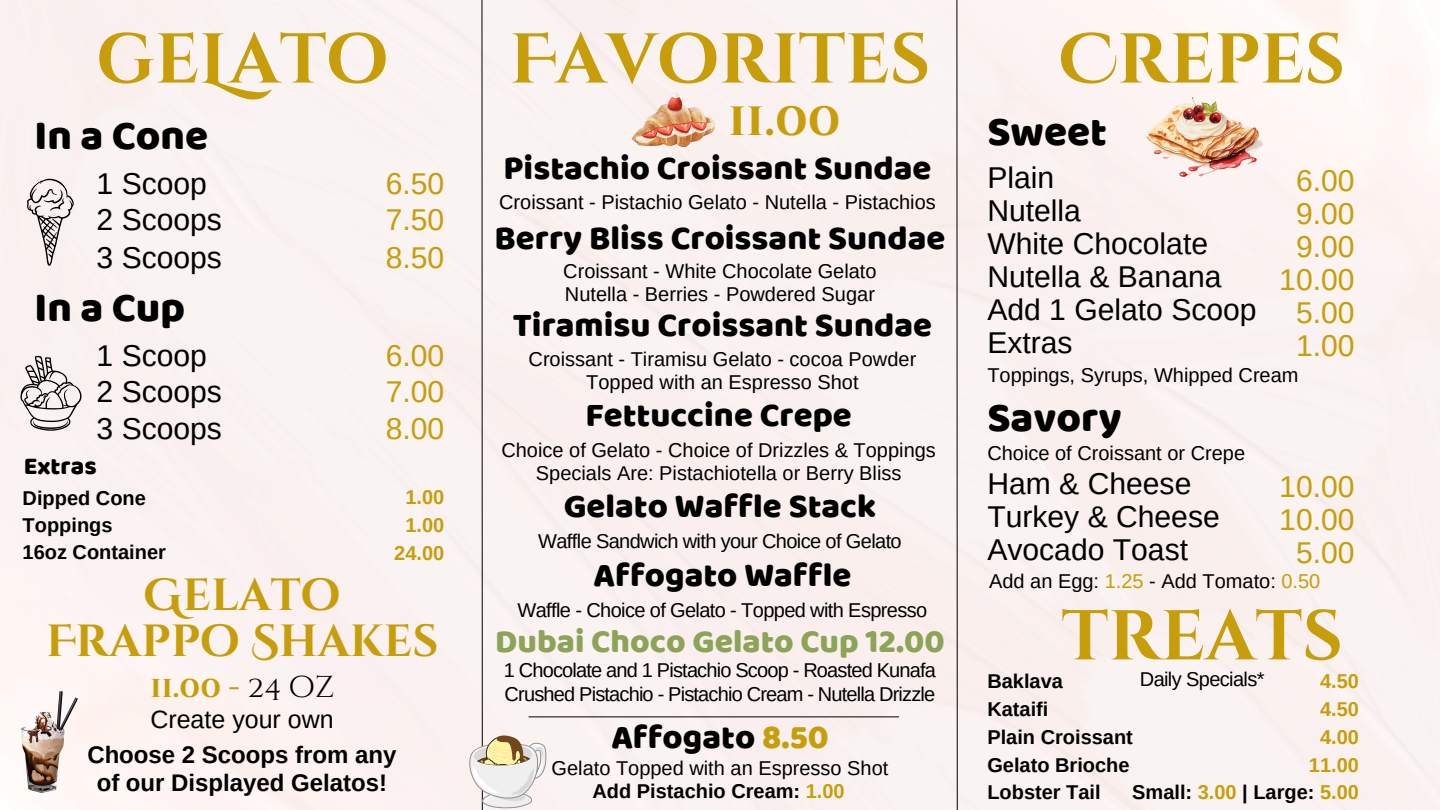
<style>
.page{position:relative;width:1440px;height:810px;background:#f9f2f1}
.page>*{position:absolute;margin:0;border:0;box-sizing:border-box;transform-origin:0 0}
.t1{font:700 70.3px "Cinzel Decorative";color:#c79d09}
.t2{font:700 47.6px "Cinzel Decorative";color:#c79d09}
.t3{font:700 45px/46.5px "Cinzel Decorative";color:#c79d09;text-align:center}
.t4{font:42.2px "Baloo";color:#000}
.t5{font:34.5px "Baloo";color:#000}
.t6{font:33.5px "Baloo";color:#8da358}
.t7{font:30.1px/33px "Arimo";color:#000}
.t8{font:30.1px/33px "Arimo";color:#c79d09;text-align:center}
.t9{font:700 30.1px "Cinzel Decorative";color:#c79d09}
.t10{font:25px "Arimo";color:#000}
.t11{font:25px "Baloo";color:#000}
.t12{font:700 24px/27.8px "Arimo";color:#000;text-align:center}
.t13{font:20px "Arimo";color:#000}
.t14{font:700 20px "Arimo";color:#000}
.t15{font:20px "Arimo";letter-spacing:-.03em;color:#000}
.t16{font:20px "Arimo";letter-spacing:-.04em;color:#000}
.t17{font:700 20px "Arimo";color:#c79d09}
.s1{font-weight:400;color:#000}
.s2{color:#c79d09}
</style>
<div class="page">
<svg style="left:956px;top:0;width:2px;height:810px;background:#7b7776"></svg>
<img style="left:632px;top:93px;width:82px;height:54px">
<hr style="left:529px;top:717px;width:370px;height:1px;background:#000">
<svg style="left:20px;top:356px;width:62px;height:75px"></svg>
<svg style="left:4px;top:171px;width:94px;height:97px"></svg>
<svg style="left:467px;top:0;width:79px;height:810px"></svg>
<img style="left:13px;top:692px;width:65px;height:100px">
<img style="left:1145px;top:97px;width:117px;height:80px">
<p class="t1" style="left:96px;top:14px;width:294px">GELATO</p>
<h1 class="t4" style="left:35px;top:110px;width:175px">In a Cone</h1>
<h3 class="t7" style="left:97px;top:167px;width:112px">1 Scoop</h3>
<h5 class="t8" style="left:386px;top:167px;width:60px">6.50</h5>
<p class="t7" style="left:97px;top:203px;width:127px">2 Scoops</p>
<h5 class="t8" style="left:386px;top:203px;width:60px">7.50</h5>
<h5 class="t7" style="left:97px;top:241px;width:127px">3 Scoops</h5>
<h5 class="t8" style="left:386px;top:241px;width:60px">8.50</h5>
<h5 class="t4" style="left:35px;top:282px;width:152px">In a Cup</h5>
<h5 class="t7" style="left:97px;top:339px;width:112px">1 Scoop</h5>
<h3 class="t8" style="left:386px;top:339px;width:60px">6.00</h3>
<p class="t7" style="left:97px;top:375px;width:127px">2 Scoops</p>
<h5 class="t8" style="left:386px;top:375px;width:60px">7.00</h5>
<h5 class="t7" style="left:97px;top:412px;width:127px">3 Scoops</h5>
<h5 class="t8" style="left:386px;top:412px;width:60px">8.00</h5>
<h4 class="t11" style="left:24px;top:451px;width:74px">Extras</h4>
<p class="t14" style="left:23px;top:487px;width:125px">Dipped Cone</p>
<p class="t14" style="left:23px;top:514px;width:91px">Toppings</p>
<p class="t14" style="left:23px;top:541px;width:145px">16oz Container</p>
<h1 class="t17" style="left:405px;top:486px;width:40px">1.00</h1>
<p class="t17" style="left:405px;top:514px;width:40px">1.00</p>
<h3 class="t17" style="left:394px;top:542px;width:52px">24.00</h3>
<h5 class="t3" style="left:46px;top:573px;width:394px">GELATO<br>FRAPPO SHAKES</h5>
<h5 class="t9" style="left:150px;top:668px;width:186px">11.00 - <span class="s1">24 oz</span></h5>
<p class="t10" style="left:150px;top:706px;width:185px">Create your own</p>
<h3 class="t12" style="left:87px;top:741px;width:311px">Choose 2 Scoops from any of our Displayed Gelatos!</h3>
<h5 class="t1" style="left:510px;top:14px;width:422px">FAVORITES</h5>
<p class="t2" style="left:728px;top:89px;width:114px">11.00</p>
<h5 class="t5" style="left:504px;top:147px;width:429px">Pistachio Croissant Sundae</h5>
<h5 class="t13" style="left:499px;top:191px;width:438px">Croissant - Pistachio Gelato - Nutella - Pistachios</h5>
<p class="t5" style="left:495px;top:217px;width:452px">Berry Bliss Croissant Sundae</p>
<p class="t13" style="left:563px;top:260px;width:315px">Croissant - White Chocolate Gelato</p>
<p class="t13" style="left:565px;top:283px;width:312px">Nutella - Berries - Powdered Sugar</p>
<p class="t5" style="left:513px;top:304px;width:421px">Tiramisu Croissant Sundae</p>
<p class="t13" style="left:529px;top:348px;width:389px">Croissant - Tiramisu Gelato - cocoa Powder</p>
<p class="t13" style="left:586px;top:371px;width:274px">Topped with an Espresso Shot</p>
<h2 class="t5" style="left:585px;top:394px;width:268px">Fettuccine Crepe</h2>
<h5 class="t13" style="left:501px;top:439px;width:436px">Choice of Gelato - Choice of Drizzles &amp; Toppings</h5>
<p class="t13" style="left:536px;top:462px;width:367px">Specials Are: Pistachiotella or Berry Bliss</p>
<p class="t5" style="left:564px;top:485px;width:314px">Gelato Waffle Stack</p>
<p class="t15" style="left:538px;top:529px;width:365px">Waffle Sandwich with your Choice of Gelato</p>
<h1 class="t5" style="left:594px;top:554px;width:259px">Affogato Waffle</h1>
<p class="t15" style="left:518px;top:599px;width:411px">Waffle - Choice of Gelato - Topped with Espresso</p>
<p class="t6" style="left:495px;top:621px;width:451px">Dubai Choco Gelato Cup 12.00</p>
<h1 class="t16" style="left:504px;top:659px;width:434px">1 Chocolate and 1 Pistachio Scoop - Roasted Kunafa</h1>
<p class="t16" style="left:505px;top:682px;width:432px">Crushed Pistachio - Pistachio Cream - Nutella Drizzle</p>
<p class="t5" style="left:611px;top:716px;width:219px">Affogato <span class="s2">8.50</span></p>
<h6 class="t13" style="left:552px;top:756px;width:338px">Gelato Topped with an Espresso Shot</h6>
<h5 class="t14" style="left:593px;top:780px;width:254px">Add Pistachio Cream: <span class="s2">1.00</span></h5>
<h2 class="t1" style="left:1059px;top:14px;width:287px">CREPES</h2>
<h4 class="t4" style="left:987px;top:106px;width:121px">Sweet</h4>
<p class="t7" style="left:987px;top:161px;width:271px">Plain<br>Nutella<br>White Chocolate<br>Nutella &amp; Banana<br>Add 1 Gelato Scoop<br>Extras</p>
<h4 class="t8" style="left:1279px;top:164px;width:77px">6.00<br>9.00<br>9.00<br>10.00<br>5.00<br>1.00</h4>
<p class="t13" style="left:987px;top:364px;width:313px">Toppings, Syrups, Whipped Cream</p>
<p class="t4" style="left:987px;top:392px;width:136px">Savory</p>
<h4 class="t7" style="left:987px;top:467px;width:234px">Ham &amp; Cheese<br>Turkey &amp; Cheese<br>Avocado Toast</h4>
<p class="t8" style="left:1279px;top:470px;width:77px">10.00<br>10.00<br>5.00</p>
<p class="t13" style="left:987px;top:442px;width:259px">Choice of Croissant or Crepe</p>
<p class="t13" style="left:989px;top:570px;width:333px">Add an Egg: <span class="s2">1.25</span> - Add Tomato: <span class="s2">0.50</span></p>
<h4 class="t1" style="left:1062px;top:591px;width:283px">TREATS</h4>
<p class="t14" style="left:987px;top:670px;width:77px">Baklava</p>
<p class="t14" style="left:987px;top:698px;width:63px">Kataifi</p>
<h4 class="t14" style="left:987px;top:726px;width:147px">Plain Croissant</h4>
<p class="t14" style="left:987px;top:753px;width:144px">Gelato Brioche</p>
<h4 class="t14" style="left:987px;top:781px;width:115px">Lobster Tail</h4>
<h5 class="t15" style="left:1140px;top:668px;width:126px">Daily Specials*</h5>
<p class="t17" style="left:1320px;top:670px;width:40px">4.50</p>
<p class="t17" style="left:1320px;top:698px;width:40px">4.50</p>
<h4 class="t17" style="left:1320px;top:726px;width:40px">4.00</h4>
<p class="t17" style="left:1309px;top:753px;width:52px">11.00</p>
<p class="t14" style="left:1132px;top:781px;width:228px">Small: <span class="s2">3.00</span> | Large: <span class="s2">5.00</span></p>
</div>
